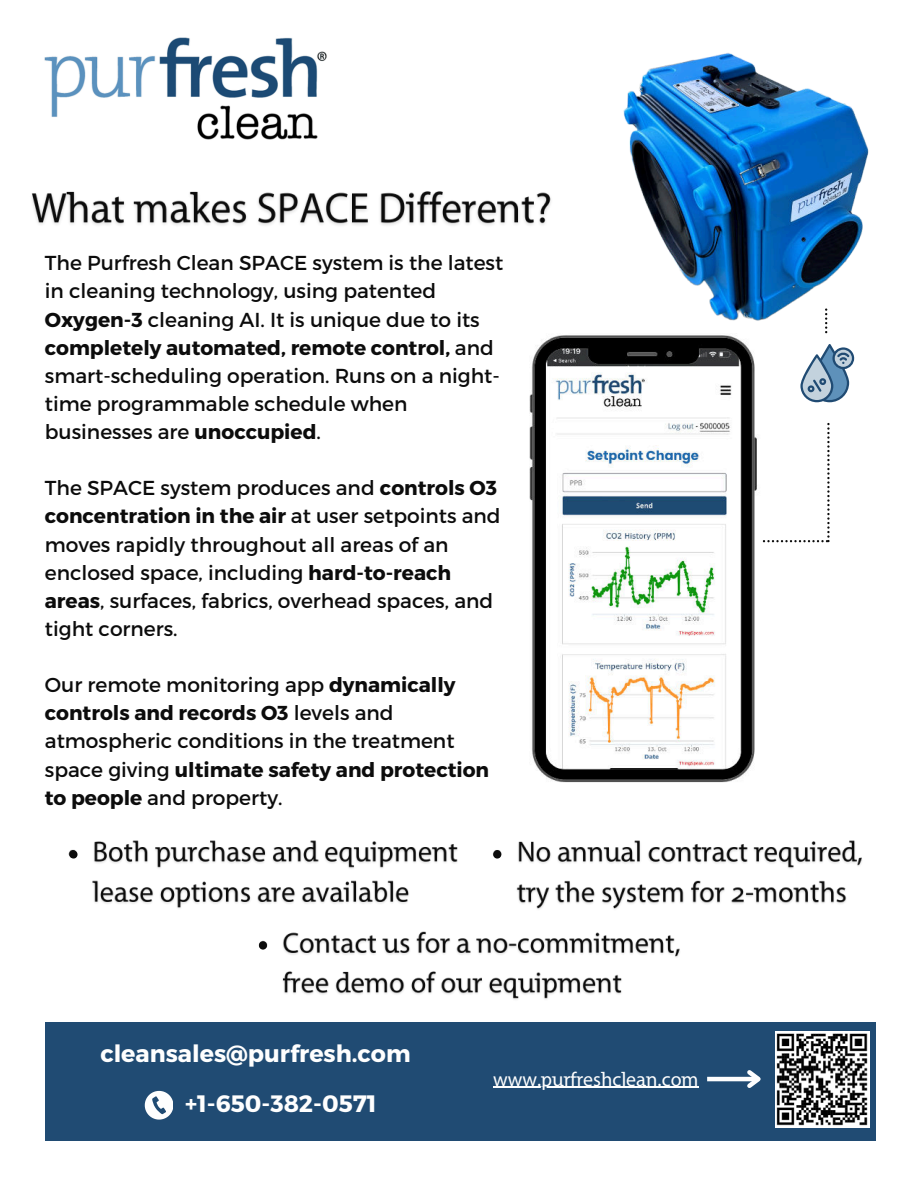
<style>
.page{position:relative;width:918px;height:1188px;background:#fff}
.page>*{position:absolute;margin:0;border:0;box-sizing:border-box;transform-origin:0 0}
.t1{font:700 23.7px "Montserrat";color:#fefefe}
.t2{font:20.25px/28.2px "Montserrat";color:#0c0c0c}
.t3{font:19.95px "Grandesign Neue Roman";color:#fefefe}
.s1{font-weight:700}
</style>
<div class="page">
<img style="left:44px;top:37px;width:283px;height:103px">
<img style="left:623px;top:53px;width:246px;height:271px">
<svg style="left:800px;top:344px;width:54px;height:58px"></svg>
<svg style="left:825px;top:308px;width:2px;height:25px"></svg>
<svg style="left:762px;top:423px;width:68px;height:119px"></svg>
<img style="left:530px;top:335px;width:227px;height:448px">
<img style="left:31px;top:191px;width:520px;height:35px">
<img style="left:68px;top:840px;width:390px;height:69px">
<img style="left:493px;top:840px;width:369px;height:69px">
<div style="left:45px;top:1022px;width:831px;height:119px;background:#204b73"></div>
<svg style="left:145px;top:1091px;width:28px;height:28px"></svg>
<hr style="left:493px;top:1087px;width:206px;height:1px;background:#fefefe">
<hr style="left:707px;top:1077px;width:51px;height:4px;background:#fefefe">
<svg style="left:743px;top:1070px;width:18px;height:18px"></svg>
<img style="left:775px;top:1032px;width:95px;height:96px">
<img style="left:258px;top:931px;width:422px;height:69px">
<p class="t2" style="left:45px;top:249px;width:460px">The Purfresh Clean SPACE system is the latest in cleaning technology, using patented <span class="s1">Oxygen-3</span> cleaning AI. It is unique due to its <span class="s1">completely automated, remote control,</span> and smart-scheduling operation. Runs on a night&shy;time programmable schedule when businesses are <span class="s1">unoccupied</span>.</p>
<p class="t2" style="left:45px;top:474px;width:457px">The SPACE system produces and <span class="s1">controls O3 concentration in the air</span> at user setpoints and moves rapidly throughout all areas of an enclosed space, including <span class="s1">hard-to-reach areas</span>, surfaces, fabrics, overhead spaces, and tight corners.</p>
<p class="t2" style="left:45px;top:671px;width:446px">Our remote monitoring app <span class="s1">dynamically controls and records O3</span> levels and atmospheric conditions in the treatment space giving <span class="s1">ultimate safety and protection to people</span> and property.</p>
<p class="t1" style="left:100px;top:1039px;width:312px">cleansales@purfresh.com</p>
<p class="t1" style="left:185px;top:1089px;width:193px">+1-650-382-0571</p>
<p class="t3" style="left:493px;top:1068px;width:207px">www.purfreshclean.com</p>
</div>
